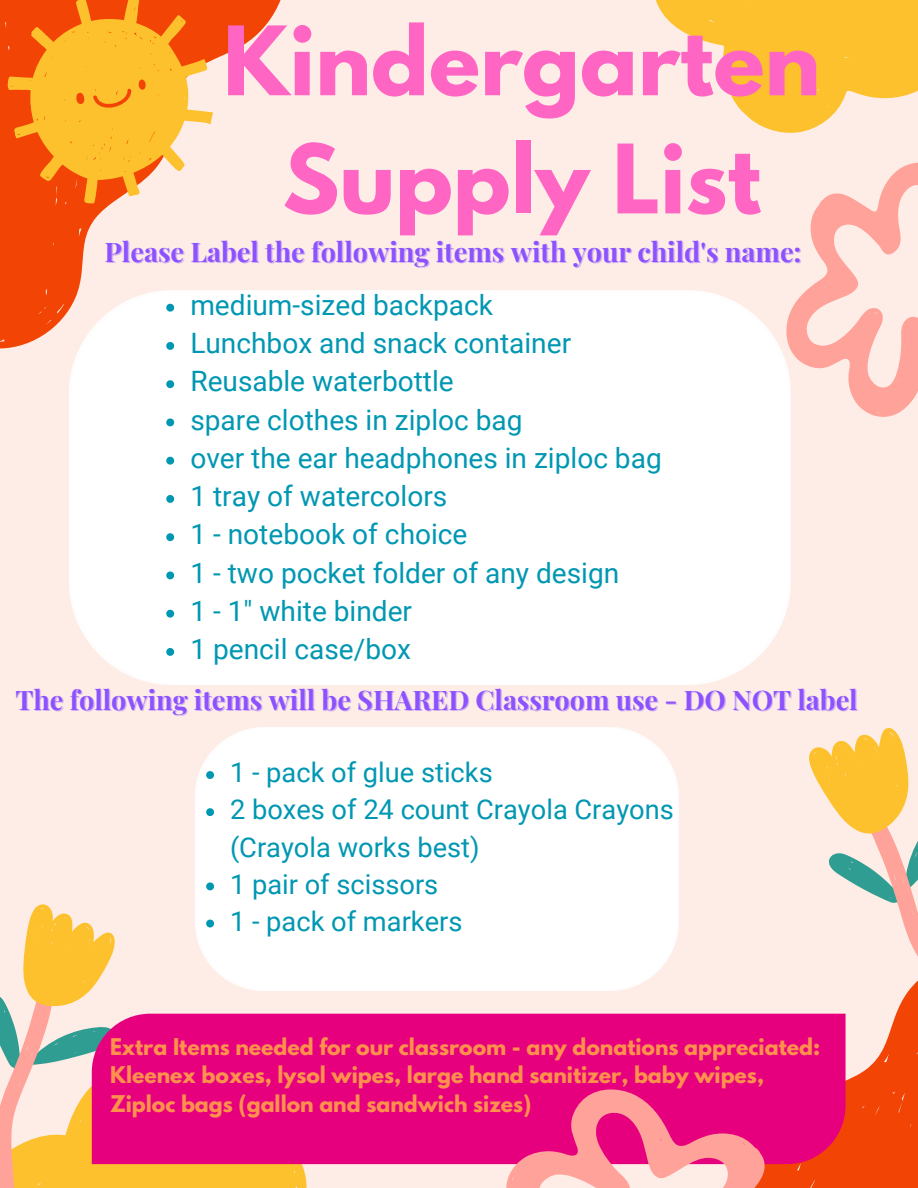
<style>
.page{position:relative;width:918px;height:1188px;background:#feede6}
.page>*{position:absolute;margin:0;border:0;box-sizing:border-box;transform-origin:0 0}
.t1{font:700 84.6px/118.2px "League Spartan";color:#ff66c4;text-align:center}
.t2{font:28.05px "Roboto";color:#0097b2}
.t3{font:27.3px/37.2px "Roboto";color:#0097b2}
.t4{font:700 27px "Playfair Display";color:#8c52ff}
.t5{font:700 20.4px "League Spartan";color:#ff914d}
</style>
<div class="page">
<svg style="left:0;top:0;width:342px;height:349px"></svg>
<svg style="left:0;top:0;width:231px;height:218px"></svg>
<svg style="left:75px;top:78px;width:75px;height:40px"></svg>
<svg style="left:656px;top:0;width:262px;height:111px;fill:#fcc12d"></svg>
<svg style="left:593px;top:917px;width:325px;height:271px"></svg>
<div style="left:195px;top:728px;width:483px;height:263px;background:#fff"></div>
<svg style="left:797px;top:728px;width:121px;height:302px"></svg>
<svg style="left:117px;top:1013px;width:258px;height:175px;fill:#fcc12d"></svg>
<svg style="left:0;top:904px;width:117px;height:284px"></svg>
<svg style="left:742px;top:111px;width:176px;height:350px"></svg>
<div style="left:69px;top:291px;width:721px;height:394px;background:#fff"></div>
<svg style="left:166px;top:304px;width:8px;height:8px"></svg>
<svg style="left:166px;top:342px;width:8px;height:8px"></svg>
<svg style="left:166px;top:380px;width:8px;height:8px"></svg>
<svg style="left:166px;top:418px;width:8px;height:8px"></svg>
<svg style="left:166px;top:457px;width:8px;height:8px"></svg>
<svg style="left:166px;top:495px;width:8px;height:8px"></svg>
<svg style="left:166px;top:533px;width:8px;height:8px"></svg>
<svg style="left:166px;top:571px;width:8px;height:8px"></svg>
<svg style="left:166px;top:610px;width:8px;height:8px"></svg>
<svg style="left:166px;top:648px;width:8px;height:8px"></svg>
<div style="left:92px;top:1014px;width:754px;height:150px;background:#e6007e"></div>
<svg style="left:459px;top:1034px;width:382px;height:154px;fill:#e6007e"></svg>
<svg style="left:206px;top:771px;width:8px;height:8px"></svg>
<svg style="left:206px;top:808px;width:8px;height:8px"></svg>
<svg style="left:206px;top:882px;width:8px;height:8px"></svg>
<svg style="left:206px;top:920px;width:8px;height:7px"></svg>
<p class="t1" style="left:223px;top:13px;width:599px">Kindergarten<br>Supply List</p>
<p class="t4" style="left:105px;top:233px;width:698px">Please Label the following items with your child's name:</p>
<p class="t2" style="left:190px;top:289px;width:304px">medium-sized backpack</p>
<p class="t2" style="left:190px;top:327px;width:382px">Lunchbox and snack container</p>
<p class="t2" style="left:190px;top:365px;width:265px">Reusable waterbottle</p>
<p class="t2" style="left:190px;top:404px;width:334px">spare clothes in ziploc bag</p>
<p class="t2" style="left:190px;top:442px;width:473px">over the ear headphones in ziploc bag</p>
<p class="t2" style="left:190px;top:480px;width:258px">1 tray of watercolors</p>
<p class="t2" style="left:190px;top:518px;width:279px">1 - notebook of choice</p>
<p class="t2" style="left:190px;top:557px;width:430px">1 - two pocket folder of any design</p>
<p class="t2" style="left:190px;top:595px;width:223px">1 - 1" white binder</p>
<p class="t2" style="left:190px;top:633px;width:222px">1 pencil case/box</p>
<p class="t4" style="left:15px;top:681px;width:844px">The following items will be SHARED Classroom use - DO NOT label</p>
<p class="t3" style="left:230px;top:754px;width:264px">1 - pack of glue sticks</p>
<p class="t3" style="left:230px;top:792px;width:445px">2 boxes of 24 count Crayola Crayons (Crayola works best)</p>
<p class="t3" style="left:230px;top:866px;width:210px">1 pair of scissors</p>
<p class="t3" style="left:230px;top:903px;width:234px">1 - pack of markers</p>
<p class="t5" style="left:110px;top:1037px;width:712px">Extra Items needed for our classroom - any donations appreciated:</p>
<p class="t5" style="left:110px;top:1065px;width:656px">Kleenex boxes, lysol wipes, large hand sanitizer, baby wipes,</p>
<p class="t5" style="left:110px;top:1093px;width:423px">Ziploc bags (gallon and sandwich sizes)</p>
</div>
